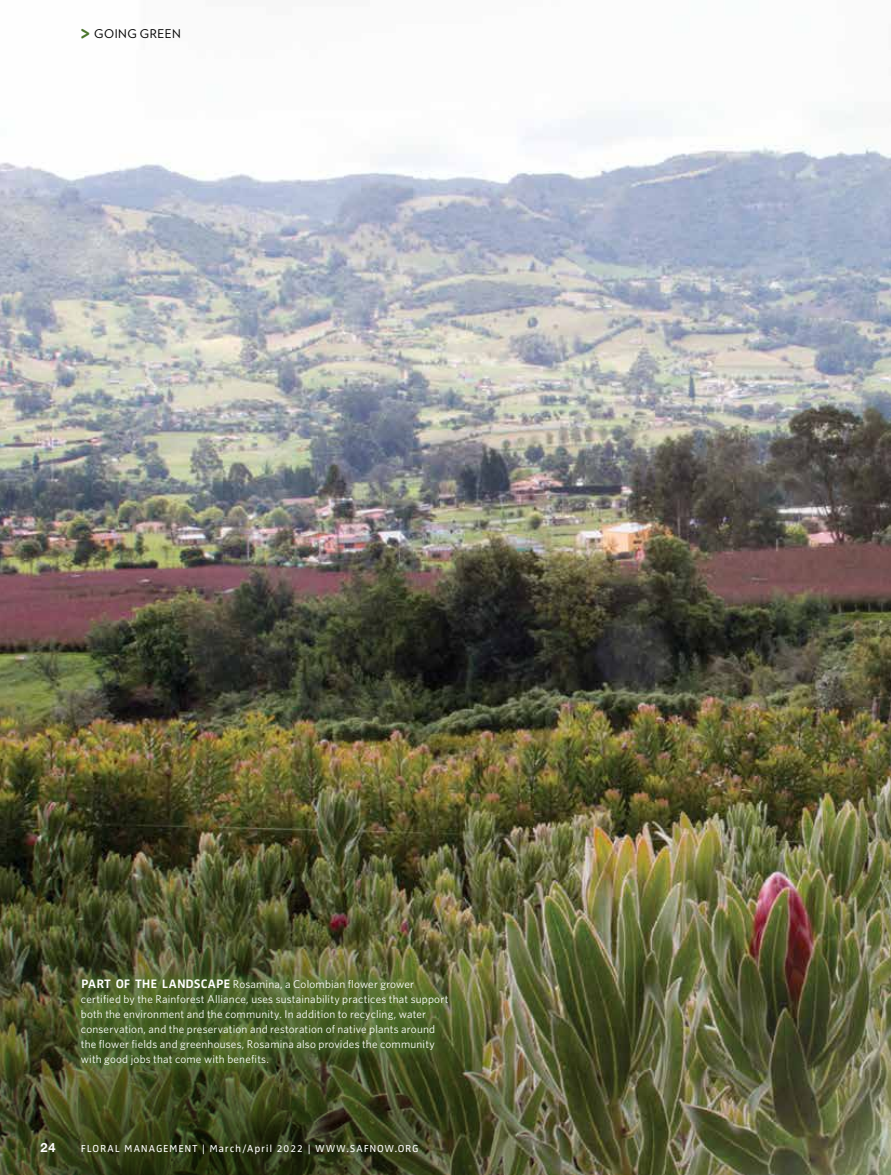
<style>
.page{position:relative;width:891px;height:1175px;background:#fff}
.page>*{position:absolute;margin:0;border:0;box-sizing:border-box;transform-origin:0 0}
.t1{font:700 12.75px "Helvetica Neue LT Std";color:#fff}
.t2{font:12px "Verlag";letter-spacing:.045em;color:#000}
.t3{font:11.25px/15px "Whitney";letter-spacing:.015em;color:#fff}
.t4{font:10.5px "Zwo Corr Pro";letter-spacing:.06em;color:#fff}
.s1{font-family:"Helvetica Rounded LT Std";font-weight:900;font-size:18.75px;color:#4c762c}
.s2{font-family:"Zwo Corr Pro";font-weight:700;font-size:12.75px}
</style>
<div class="page">
<img style="left:0;top:102px;width:891px;height:1072px">
<img style="left:0;top:795px;width:599px;height:379px">
<div style="left:69px;top:966px;width:391px;height:111px;background:#4c762c;opacity:.75"></div>
<p class="t2" style="left:81px;top:25px;width:101px"><span class="s1">&gt;</span> GOING GREEN</p>
<p class="t3" style="left:81px;top:976px;width:369px"><span class="s2">PART OF THE LANDSCAPE</span> Rosamina, a Colombian flower grower certified by the Rainforest Alliance, uses sustainability practices that support both the environment and the community. In addition to recycling, water conservation, and the preservation and restoration of native plants around the flower fields and greenhouses, Rosamina also provides the community with good jobs that come with benefits.</p>
<p class="t1" style="left:40px;top:1140px;width:17px">24</p>
<p class="t4" style="left:81px;top:1141px;width:339px">FLORAL MANAGEMENT | March/April 2022 | WWW.SAFNOW.ORG</p>
</div>
